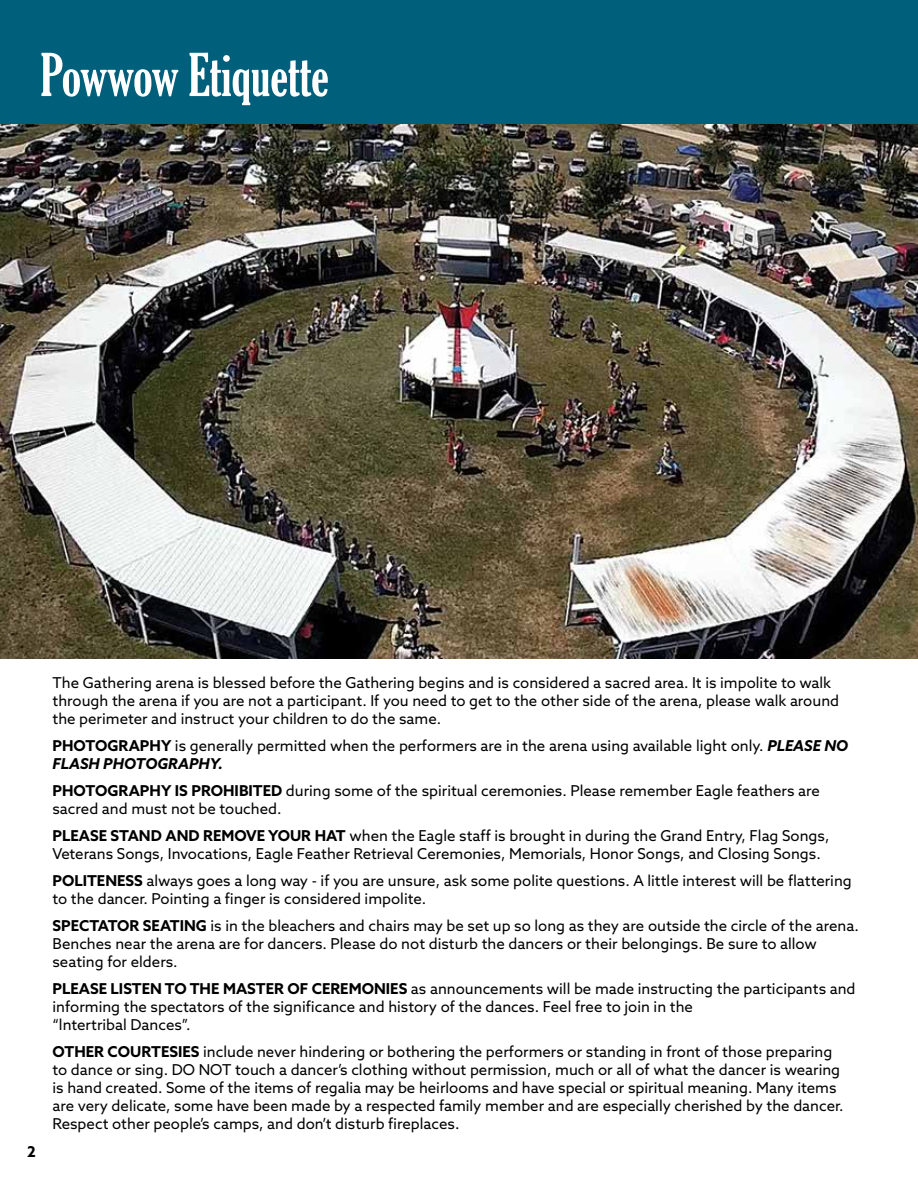
<style>
.page{position:relative;width:918px;height:1188px;background:#fff}
.page>*{position:absolute;margin:0;border:0;box-sizing:border-box;transform-origin:0 0}
.t1{font:extra-condensed 57px "Gloucester";color:#fff}
.t2{font:15px/18px "Azo Sans";color:#000}
.t3{font:700 15px "Azo Sans";color:#000}
.s1{font-weight:700}
.s2{font-weight:700;font-style:italic}
</style>
<div class="page">
<div style="left:0;top:0;width:918px;height:124px;background:#005f7a"></div>
<img style="left:0;top:124px;width:918px;height:535px">
<h1 class="t1" style="left:40px;top:42px;width:290px">Powwow Etiquette</h1>
<p class="t3" style="left:27px;top:1142px;width:10px">2</p>
<p class="t2" style="left:52px;top:673px;width:788px">The Gathering arena is blessed before the Gathering begins and is considered a sacred area. It is impolite to walk through the arena if you are not a participant. If you need to get to the other side of the arena, please walk around the perimeter and instruct your children to do the same.</p>
<p class="t2" style="left:52px;top:736px;width:797px"><span class="s1">PHOTOGRAPHY</span> is generally permitted when the performers are in the arena using available light only. <span class="s2">PLEASE NO<br>FLASH PHOTOGRAPHY.</span></p>
<p class="t2" style="left:52px;top:781px;width:769px"><span class="s1">PHOTOGRAPHY IS PROHIBITED</span> during some of the spiritual ceremonies. Please remember Eagle feathers are sacred and must not be touched.</p>
<p class="t2" style="left:52px;top:826px;width:778px"><span class="s1">PLEASE STAND AND REMOVE YOUR HAT</span> when the Eagle staff is brought in during the Grand Entry, Flag Songs,<br>Veterans Songs, Invocations, Eagle Feather Retrieval Ceremonies, Memorials, Honor Songs, and Closing Songs.</p>
<p class="t2" style="left:52px;top:871px;width:801px"><span class="s1">POLITENESS</span> always goes a long way - if you are unsure, ask some polite questions. A little interest will be flattering to the dancer. Pointing a finger is considered impolite.</p>
<p class="t2" style="left:52px;top:916px;width:808px"><span class="s1">SPECTATOR SEATING</span> is in the bleachers and chairs may be set up so long as they are outside the circle of the arena.<br>Benches near the arena are for dancers. Please do not disturb the dancers or their belongings. Be sure to allow seating for elders.</p>
<p class="t2" style="left:52px;top:979px;width:805px"><span class="s1">PLEASE LISTEN TO THE MASTER OF CEREMONIES</span> as announcements will be made instructing the participants and informing the spectators of the significance and history of the dances. Feel free to join in the<br>“lntertribal Dances”.</p>
<p class="t2" style="left:52px;top:1042px;width:792px"><span class="s1">OTHER COURTESIES</span> include never hindering or bothering the performers or standing in front of those preparing to dance or sing. DO NOT touch a dancer’s clothing without permission, much or all of what the dancer is wearing is hand created. Some of the items of regalia may be heirlooms and have special or spiritual meaning. Many items are very delicate, some have been made by a respected family member and are especially cherished by the dancer.<br>Respect other people’s camps, and don’t disturb fireplaces.</p>
</div>
